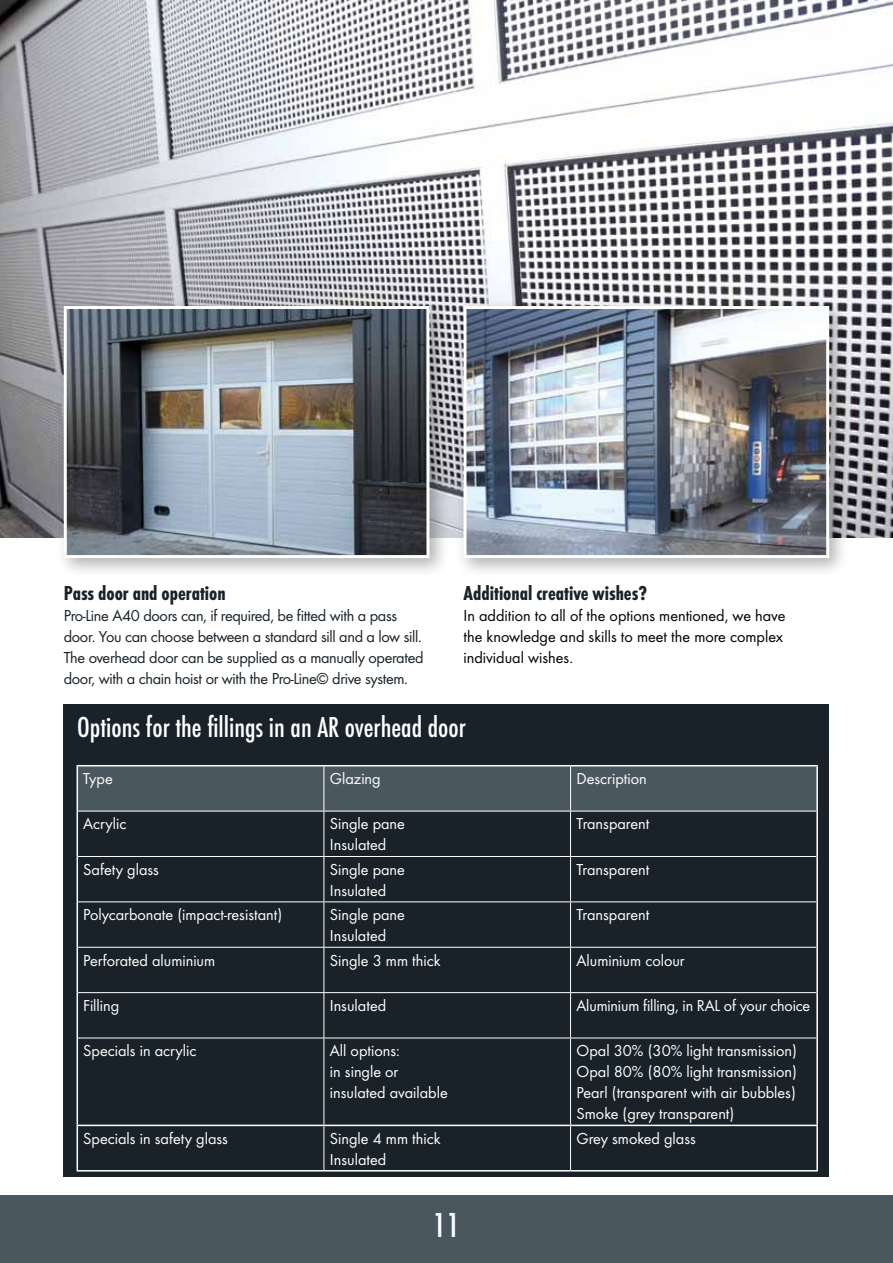
<style>
.page{position:relative;width:893px;height:1263px;background:#fff}
.page>*{position:absolute;margin:0;border:0;box-sizing:border-box;transform-origin:0 0}
.t1{font:500 36px "Futura Con";color:#fff}
.t2{font:500 30px "Futura Con";color:#fff}
.t3{font:700 21px "Futura Con";color:#192228}
.t4{font:16.5px/21px "Futura Boo";color:#fff}
.t5{font:16.5px/21px "Futura Boo";letter-spacing:-.02em;color:#192228}
.t6{font:16.5px/21px "Futura Boo";color:#000}
</style>
<div class="page">
<div style="left:64px;top:704px;width:765px;height:472px;background:#192228"></div>
<div style="left:78px;top:766px;width:738px;height:45px;background:#4b575f"></div>
<hr style="left:77px;top:765px;width:247px;height:1px;background:#fff">
<hr style="left:77px;top:766px;width:1px;height:45px;background:#fff">
<hr style="left:324px;top:765px;width:247px;height:1px;background:#fff">
<hr style="left:571px;top:765px;width:247px;height:1px;background:#fff">
<hr style="left:816px;top:766px;width:2px;height:45px;background:#fff">
<hr style="left:77px;top:811px;width:1px;height:45px;background:#fff">
<hr style="left:816px;top:811px;width:2px;height:45px;background:#fff">
<hr style="left:77px;top:856px;width:1px;height:46px;background:#fff">
<hr style="left:816px;top:856px;width:2px;height:46px;background:#fff">
<hr style="left:77px;top:902px;width:1px;height:45px;background:#fff">
<hr style="left:816px;top:902px;width:2px;height:45px;background:#fff">
<hr style="left:77px;top:947px;width:1px;height:46px;background:#fff">
<hr style="left:816px;top:947px;width:2px;height:46px;background:#fff">
<hr style="left:77px;top:993px;width:1px;height:45px;background:#fff">
<hr style="left:816px;top:993px;width:2px;height:45px;background:#fff">
<hr style="left:77px;top:1038px;width:1px;height:87px;background:#fff">
<hr style="left:816px;top:1038px;width:2px;height:87px;background:#fff">
<hr style="left:77px;top:1125px;width:247px;height:1px;background:#fff">
<hr style="left:77px;top:1126px;width:1px;height:44px;background:#fff">
<hr style="left:324px;top:1125px;width:247px;height:1px;background:#fff">
<hr style="left:571px;top:1125px;width:247px;height:1px;background:#fff">
<hr style="left:816px;top:1126px;width:2px;height:44px;background:#fff">
<hr style="left:77px;top:1170px;width:247px;height:1px;background:#fff">
<hr style="left:324px;top:1170px;width:247px;height:1px;background:#fff">
<hr style="left:571px;top:1170px;width:247px;height:1px;background:#fff">
<hr style="left:324px;top:766px;width:1px;height:45px;background:#fff">
<hr style="left:570px;top:766px;width:1px;height:45px;background:#fff">
<hr style="left:78px;top:811px;width:246px;height:1px;background:#fff">
<hr style="left:324px;top:811px;width:247px;height:1px;background:#fff">
<hr style="left:324px;top:811px;width:1px;height:45px;background:#fff">
<hr style="left:571px;top:811px;width:245px;height:1px;background:#fff">
<hr style="left:570px;top:811px;width:1px;height:45px;background:#fff">
<hr style="left:78px;top:856px;width:246px;height:1px;background:#fff">
<hr style="left:324px;top:856px;width:247px;height:1px;background:#fff">
<hr style="left:324px;top:857px;width:1px;height:44px;background:#fff">
<hr style="left:571px;top:856px;width:245px;height:1px;background:#fff">
<hr style="left:570px;top:857px;width:1px;height:44px;background:#fff">
<hr style="left:78px;top:901px;width:246px;height:1px;background:#fff">
<hr style="left:324px;top:901px;width:247px;height:1px;background:#fff">
<hr style="left:324px;top:902px;width:1px;height:45px;background:#fff">
<hr style="left:571px;top:901px;width:245px;height:1px;background:#fff">
<hr style="left:570px;top:902px;width:1px;height:45px;background:#fff">
<hr style="left:78px;top:947px;width:246px;height:1px;background:#fff">
<hr style="left:324px;top:947px;width:247px;height:1px;background:#fff">
<hr style="left:324px;top:948px;width:1px;height:44px;background:#fff">
<hr style="left:571px;top:947px;width:245px;height:1px;background:#fff">
<hr style="left:570px;top:948px;width:1px;height:44px;background:#fff">
<hr style="left:78px;top:992px;width:246px;height:1px;background:#fff">
<hr style="left:324px;top:992px;width:247px;height:1px;background:#fff">
<hr style="left:324px;top:993px;width:1px;height:45px;background:#fff">
<hr style="left:571px;top:992px;width:245px;height:1px;background:#fff">
<hr style="left:570px;top:993px;width:1px;height:45px;background:#fff">
<hr style="left:78px;top:1038px;width:246px;height:1px;background:#fff">
<hr style="left:324px;top:1038px;width:247px;height:1px;background:#fff">
<hr style="left:324px;top:1038px;width:1px;height:87px;background:#fff">
<hr style="left:571px;top:1038px;width:245px;height:1px;background:#fff">
<hr style="left:570px;top:1038px;width:1px;height:87px;background:#fff">
<hr style="left:324px;top:1126px;width:1px;height:44px;background:#fff">
<hr style="left:570px;top:1126px;width:1px;height:44px;background:#fff">
<div style="left:0;top:1195px;width:893px;height:68px;background:#4b575f"></div>
<img style="left:0;top:0;width:893px;height:537px">
<div style="left:455px;top:298px;width:394px;height:280px;background:#000;opacity:.3"></div>
<img style="left:467px;top:310px;width:358px;height:244px">
<div style="left:463px;top:306px;width:366px;height:252px;border:3px solid #fff"></div>
<div style="left:55px;top:298px;width:395px;height:280px;background:#000;opacity:.3"></div>
<img style="left:68px;top:310px;width:357px;height:244px">
<div style="left:64px;top:306px;width:365px;height:252px;border:3px solid #fff"></div>
<p class="t3" style="left:64px;top:581px;width:163px">Pass door and operation</p>
<p class="t5" style="left:64px;top:605px;width:361px">Pro-Line A40 doors can, if required, be fitted with a pass door. You can choose between a standard sill and a low sill.<br>The overhead door can be supplied as a manually operated door, with a chain hoist or with the Pro-Line© drive system.</p>
<p class="t3" style="left:463px;top:581px;width:185px">Additional creative wishes?</p>
<p class="t6" style="left:463px;top:605px;width:323px">In addition to all of the options mentioned, we have the knowledge and skills to meet the more complex individual wishes.</p>
<h2 class="t2" style="left:77px;top:711px;width:390px">Options for the fillings in an AR overhead door</h2>
<p class="t4" style="left:83px;top:768px;width:31px">Type</p>
<p class="t4" style="left:330px;top:768px;width:52px">Glazing</p>
<p class="t4" style="left:577px;top:768px;width:72px">Description</p>
<p class="t4" style="left:83px;top:813px;width:45px">Acrylic</p>
<p class="t4" style="left:330px;top:813px;width:77px">Single pane<br>Insulated</p>
<p class="t4" style="left:576px;top:813px;width:74px">Transparent</p>
<p class="t4" style="left:83px;top:859px;width:77px">Safety glass</p>
<p class="t4" style="left:330px;top:859px;width:77px">Single pane<br>Insulated</p>
<p class="t4" style="left:576px;top:859px;width:74px">Transparent</p>
<p class="t4" style="left:83px;top:904px;width:200px">Polycarbonate (impact-resistant)</p>
<p class="t4" style="left:330px;top:904px;width:77px">Single pane<br>Insulated</p>
<p class="t4" style="left:576px;top:904px;width:74px">Transparent</p>
<p class="t4" style="left:83px;top:949px;width:134px">Perforated aluminium</p>
<p class="t4" style="left:330px;top:949px;width:112px">Single 3 mm thick</p>
<p class="t4" style="left:576px;top:949px;width:110px">Aluminium colour</p>
<p class="t4" style="left:83px;top:995px;width:38px">Filling</p>
<p class="t4" style="left:330px;top:995px;width:58px">Insulated</p>
<p class="t4" style="left:577px;top:995px;width:235px">Aluminium filling, in RAL of your choice</p>
<p class="t4" style="left:83px;top:1040px;width:115px">Specials in acrylic</p>
<p class="t4" style="left:330px;top:1040px;width:119px">All options:<br>in single or insulated available</p>
<p class="t4" style="left:577px;top:1040px;width:222px;text-align:justify">Opal 30% (30% light transmission)<br>Opal 80% (80% light transmission)<br>Pearl (transparent with air bubbles)<br>Smoke (grey transparent)</p>
<p class="t4" style="left:83px;top:1128px;width:146px">Specials in safety glass</p>
<p class="t4" style="left:330px;top:1128px;width:112px">Single 4 mm thick<br>Insulated</p>
<p class="t4" style="left:576px;top:1128px;width:121px">Grey smoked glass</p>
<h1 class="t1" style="left:433px;top:1205px;width:29px">11</h1>
</div>
